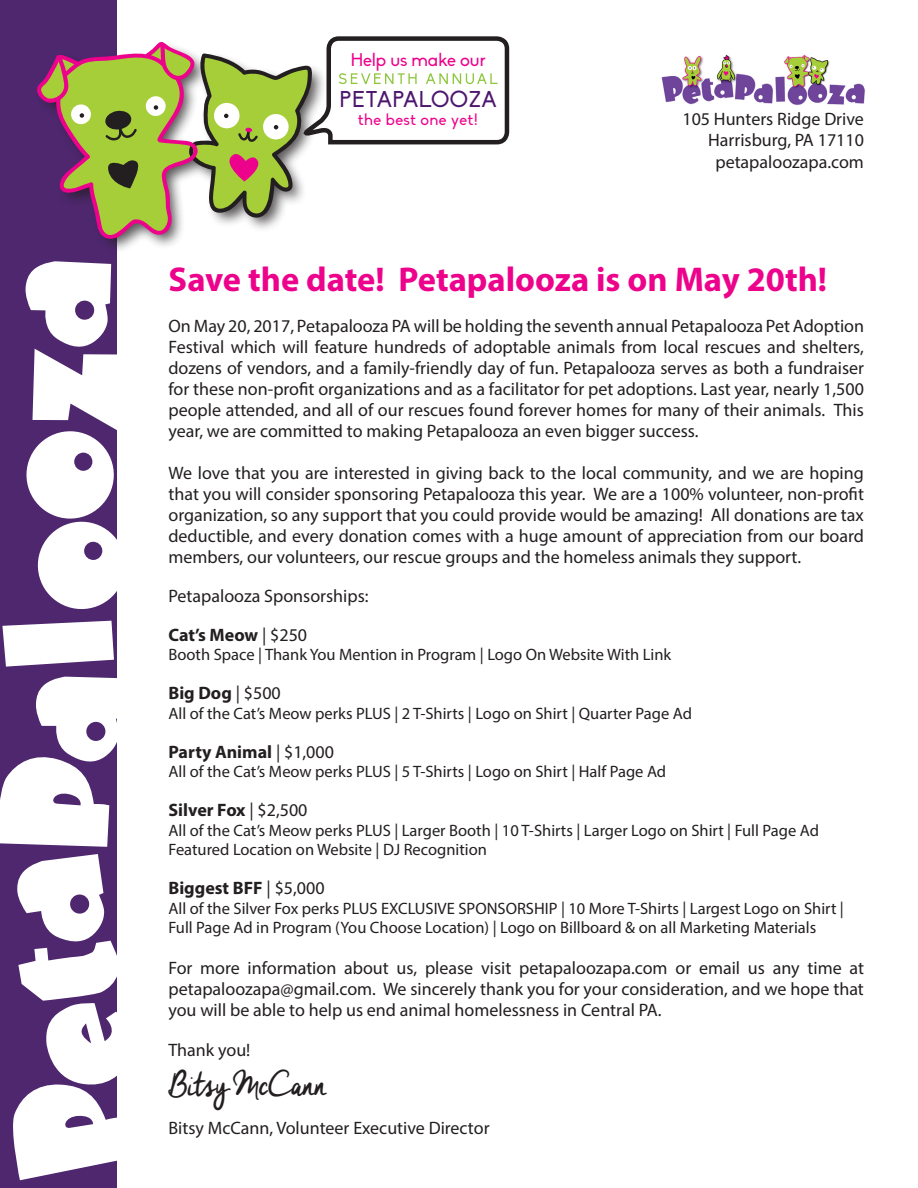
<style>
.page{position:relative;width:918px;height:1188px;background:#fff}
.page>*{position:absolute;margin:0;border:0;box-sizing:border-box;transform-origin:0 0}
.t1{font:700 34.5px "Myriad Pro";color:#ed028c}
.t2{font:34.5px "Cheddar Jack";letter-spacing:-.02em;color:#231f20}
.t3{font:22.5px "Biko";letter-spacing:.015em;color:#4d176e}
.t4{font:18px/21px "Myriad Pro";color:#231f20;text-align:justify}
.t5{font:700 18px "Myriad Pro";color:#231f20}
.t6{font:18px "Biko";color:#ed028c}
.t7{font:16.5px "Myriad Pro";color:#231f20}
.t8{font:15.75px "Biko";letter-spacing:.03em;color:#ed028c}
.s1{font-weight:400}
</style>
<div class="page">
<div style="left:0;top:0;width:117px;height:1188px;background:#4e276e"></div>
<svg style="left:0;top:261px;width:117px;height:919px"></svg>
<div style="left:36px;top:41px;width:291px;height:213px;background:#231f20;opacity:.75"></div>
<svg style="left:36px;top:36px;width:474px;height:208px"></svg>
<img style="left:661px;top:54px;width:204px;height:51px">
<p class="t6" style="left:351px;top:50px;width:136px">Help us make our</p>
<p class="t3" style="left:340px;top:86px;width:159px">PETAPALOOZA</p>
<p class="t8" style="left:358px;top:110px;width:121px">the best one yet!</p>
<p class="t4" style="left:682px;top:108px;width:183px">105 Hunters Ridge Drive</p>
<p class="t4" style="left:708px;top:129px;width:157px">Harrisburg, PA 17110</p>
<p class="t4" style="left:715px;top:151px;width:150px">petapaloozapa.com</p>
<p class="t1" style="left:168px;top:257px;width:660px">Save the date! Petapalooza is on May 20th!</p>
<p class="t4" style="left:168px;top:315px;width:697px">On May 20, 2017, Petapalooza PA will be holding the seventh annual Petapalooza Pet Adoption Festival which will feature hundreds of adoptable animals from local rescues and shelters, dozens of vendors, and a family-friendly day of fun. Petapalooza serves as both a fundraiser for these non-profit organizations and as a facilitator for pet adoptions. Last year, nearly 1,500 people attended, and all of our rescues found forever homes for many of their animals. This year, we are committed to making Petapalooza an even bigger success.</p>
<p class="t4" style="left:168px;top:462px;width:697px">We love that you are interested in giving back to the local community, and we are hoping that you will consider sponsoring Petapalooza this year. We are a 100% volunteer, non-profit organization, so any support that you could provide would be amazing! All donations are tax deductible, and every donation comes with a huge amount of appreciation from our board members, our volunteers, our rescue groups and the homeless animals they support.</p>
<p class="t4" style="left:168px;top:585px;width:202px">Petapalooza Sponsorships:</p>
<p class="t5" style="left:168px;top:623px;width:140px">Cat’s Meow <span class="s1">| $250</span></p>
<p class="t7" style="left:168px;top:645px;width:504px">Booth Space | Thank You Mention in Program | Logo On Website With Link</p>
<p class="t5" style="left:168px;top:682px;width:114px">Big Dog <span class="s1">| $500</span></p>
<p class="t7" style="left:168px;top:703px;width:525px">All of the Cat’s Meow perks PLUS | 2 T-Shirts | Logo on Shirt | Quarter Page Ad</p>
<p class="t5" style="left:168px;top:740px;width:167px">Party Animal <span class="s1">| $1,000</span></p>
<p class="t7" style="left:168px;top:762px;width:499px">All of the Cat’s Meow perks PLUS | 5 T-Shirts | Logo on Shirt | Half Page Ad</p>
<p class="t5" style="left:168px;top:799px;width:140px">Silver Fox <span class="s1">| $2,500</span></p>
<p class="t7" style="left:168px;top:820px;width:652px">All of the Cat’s Meow perks PLUS | Larger Booth | 10 T-Shirts | Larger Logo on Shirt | Full Page Ad</p>
<p class="t7" style="left:168px;top:840px;width:320px">Featured Location on Website | DJ Recognition</p>
<p class="t5" style="left:168px;top:877px;width:158px">Biggest BFF <span class="s1">| $5,000</span></p>
<p class="t7" style="left:168px;top:898px;width:677px">All of the Silver Fox perks PLUS EXCLUSIVE SPONSORSHIP | 10 More T-Shirts | Largest Logo on Shirt |</p>
<p class="t7" style="left:168px;top:918px;width:649px">Full Page Ad in Program (You Choose Location) | Logo on Billboard &amp; on all Marketing Materials</p>
<p class="t4" style="left:168px;top:957px;width:697px">For more information about us, please visit petapaloozapa.com or email us any time at petapaloozapa@gmail.com. We sincerely thank you for your consideration, and we hope that you will be able to help us end animal homelessness in Central PA.</p>
<p class="t4" style="left:168px;top:1040px;width:83px">Thank you!</p>
<p class="t2" style="left:168px;top:1067px;width:159px">Bitsy McCann</p>
<p class="t4" style="left:168px;top:1118px;width:323px">Bitsy McCann, Volunteer Executive Director</p>
</div>
